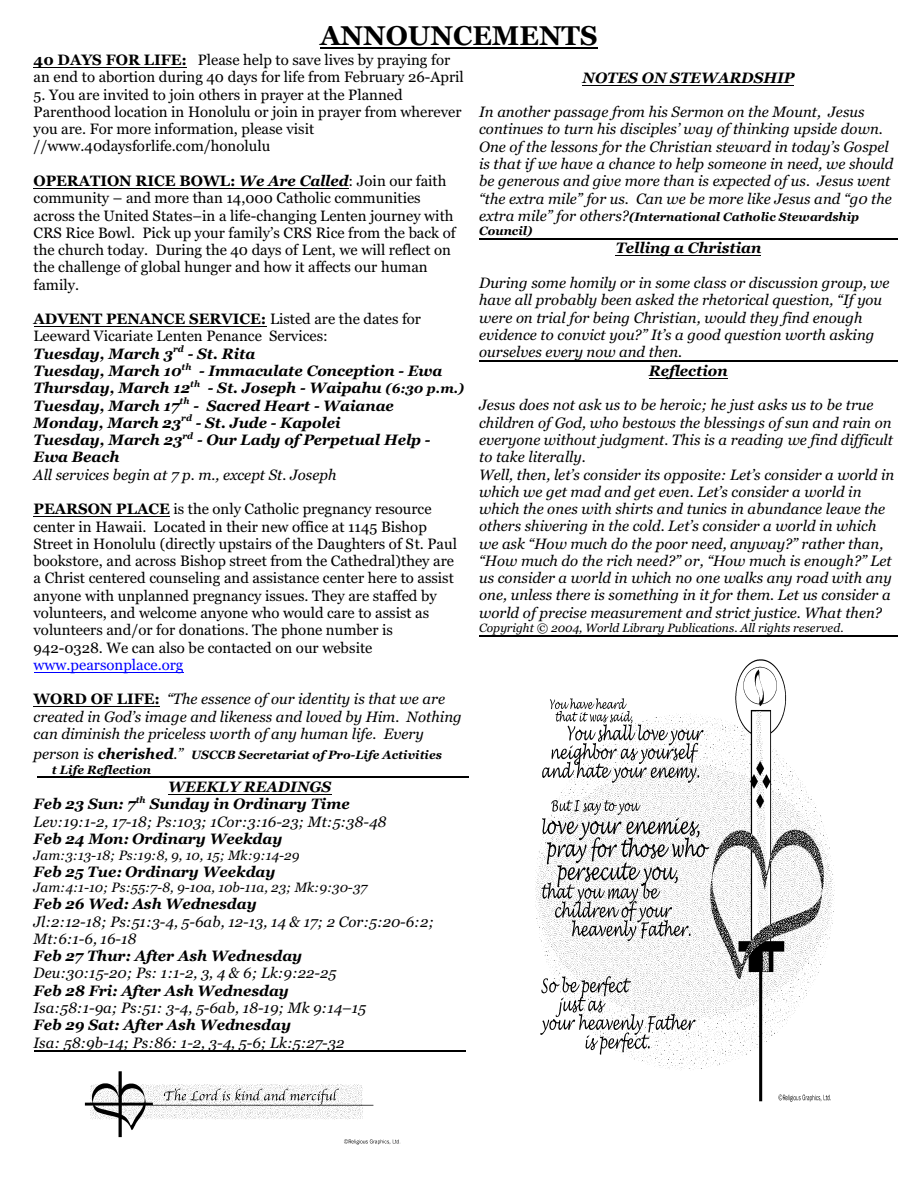
<style>
.page{position:relative;width:918px;height:1188px;background:#fff}
.page>*{position:absolute;margin:0;border:0;box-sizing:border-box;transform-origin:0 0}
.t1{font:700 27px "Georgia";color:#000}
.t2{font:italic 15px/17.2px "Georgia";color:#000}
.t3{font:15px/17.2px "Georgia";color:#000}
.t4{font:italic 700 15px/17.2px "Georgia";color:#000}
.t5{font:15px "Georgia";color:#00f}
.t6{font:italic 13.5px "Georgia";color:#000}
.t7{font:italic 700 12px/15.1px "Georgia";color:#000}
.t8{font:italic 12px "Georgia";color:#000}
.s1{font-weight:700}
.s2{font-weight:700;font-style:italic}
.s3{font-style:normal}
.s4{font-weight:400;font-style:normal}
.s5{font-size:13.5px}
.s6{font-weight:700;font-style:normal}
.s7{font-weight:400;font-size:15px}
.s8{font-size:15px}
</style>
<div class="page">
<img style="left:85px;top:1071px;width:316px;height:73px">
<img style="left:536px;top:659px;width:299px;height:443px">
<hr style="left:320px;top:48px;width:278px;height:1px;background:#000">
<hr style="left:34px;top:67px;width:153px;height:1px;background:#000">
<hr style="left:34px;top:188px;width:315px;height:1px;background:#000">
<hr style="left:34px;top:326px;width:232px;height:1px;background:#000">
<hr style="left:34px;top:516px;width:136px;height:1px;background:#000">
<hr style="left:34px;top:672px;width:149px;height:1px;background:#00f">
<hr style="left:34px;top:706px;width:126px;height:1px;background:#000">
<hr style="left:168px;top:795px;width:163px;height:1px;background:#000">
<hr style="left:583px;top:85px;width:211px;height:1px;background:#000">
<hr style="left:616px;top:256px;width:145px;height:1px;background:#000">
<hr style="left:649px;top:378px;width:79px;height:1px;background:#000">
<hr style="left:37px;top:777px;width:432px;height:1px;background:#000">
<hr style="left:34px;top:1051px;width:431px;height:1px;background:#000">
<hr style="left:479px;top:238px;width:418px;height:1px;background:#000">
<hr style="left:479px;top:360px;width:418px;height:2px;background:#000">
<hr style="left:479px;top:635px;width:418px;height:1px;background:#000">
<h1 class="t1" style="left:320px;top:25px;width:279px">ANNOUNCEMENTS</h1>
<p class="t3" style="left:34px;top:52px;width:432px"><span class="s1">40 DAYS FOR LIFE:</span> Please help to save lives by praying for an end to abortion during 40 days for life from February 26-April</p>
<p class="t3" style="left:34px;top:87px;width:429px">5. You are invited to join others in prayer at the Planned Parenthood location in Honolulu or join in prayer from wherever you are. For more information, please visit //www.40daysforlife.com/honolulu</p>
<p class="t3" style="left:34px;top:173px;width:424px"><span class="s1">OPERATION RICE BOWL:</span> <span class="s2">We Are Called</span>: Join our faith community – and more than 14,000 Catholic communities across the United States–in a life-changing Lenten journey with CRS Rice Bowl. Pick up your family’s CRS Rice from the back of the church today. During the 40 days of Lent, we will reflect on the challenge of global hunger and how it affects our human family.</p>
<p class="t4" style="left:34px;top:312px;width:432px"><span class="s3">ADVENT PENANCE SERVICE:</span> <span class="s4">Listed are the dates for Leeward Vicariate Lenten Penance Services:<br></span>Tuesday, March 3<sup>rd</sup> - St. Rita<br>Tuesday, March 10<sup>th</sup> - Immaculate Conception - Ewa Thursday, March 12<sup>th</sup> - St. Joseph - Waipahu <span class="s5">(6:30 p.m.)<br></span>Tuesday, March 17<sup>th</sup> - Sacred Heart - Waianae Monday, March 23<sup>rd</sup> - St. Jude - Kapolei<br>Tuesday, March 23<sup>rd</sup> - Our Lady of Perpetual Help - Ewa Beach</p>
<p class="t2" style="left:34px;top:467px;width:304px">All services begin at 7 p. m., except St. Joseph</p>
<p class="t3" style="left:34px;top:502px;width:425px"><span class="s1">PEARSON PLACE</span> is the only Catholic pregnancy resource center in Hawaii. Located in their new office at 1145 Bishop Street in Honolulu (directly upstairs of the Daughters of St. Paul bookstore, and across Bishop street from the Cathedral)they are a Christ centered counseling and assistance center here to assist anyone with unplanned pregnancy issues. They are staffed by volunteers, and welcome anyone who would care to assist as volunteers and/or for donations. The phone number is 942-0328. We can also be contacted on our website</p>
<p class="t5" style="left:34px;top:658px;width:151px">www.pearsonplace.org</p>
<p class="t2" style="left:34px;top:692px;width:430px"><span class="s6">WORD OF LIFE:</span> “The essence of our identity is that we are created in God’s image and likeness and loved by Him. Nothing can diminish the priceless worth of any human life. Every</p>
<p class="t7" style="left:52px;top:748px;width:392px;text-indent:-18px"><span class="s7">person is</span> <span class="s8">cherished</span><span class="s7">.”</span> USCCB Secretariat of Pro-Life Activities t Life Reflection</p>
<p class="t2" style="left:34px;top:779px;width:354px;text-indent:134px"><span class="s1">WEEKLY READINGS<br>Feb 23 Sun: 7</span><sup>th</sup> <span class="s1">Sunday in Ordinary Time<br></span>Lev:19:1-2, 17-18; Ps:103; 1Cor:3:16-23; Mt:5:38-48</p>
<p class="t4" style="left:34px;top:831px;width:250px">Feb 24 Mon: Ordinary Weekday</p>
<p class="t6" style="left:34px;top:849px;width:267px">Jam:3:13-18; Ps:19:8, 9, 10, 15; Mk:9:14-29</p>
<p class="t4" style="left:34px;top:864px;width:243px">Feb 25 Tue: Ordinary Weekday</p>
<p class="t6" style="left:34px;top:882px;width:335px">Jam:4:1-10; Ps:55:7-8, 9-10a, 10b-11a, 23; Mk:9:30-37</p>
<p class="t4" style="left:34px;top:897px;width:225px">Feb 26 Wed: Ash Wednesday</p>
<p class="t2" style="left:34px;top:914px;width:402px">Jl:2:12-18; Ps:51:3-4, 5-6ab, 12-13, 14 &amp; 17; 2 Cor:5:20-6:2;<br>Mt:6:1-6, 16-18</p>
<p class="t4" style="left:34px;top:949px;width:270px">Feb 27 Thur: After Ash Wednesday</p>
<p class="t2" style="left:34px;top:966px;width:304px">Deu:30:15-20; Ps: 1:1-2, 3, 4 &amp; 6; Lk:9:22-25</p>
<p class="t4" style="left:34px;top:983px;width:257px">Feb 28 Fri: After Ash Wednesday</p>
<p class="t2" style="left:34px;top:1000px;width:334px">Isa:58:1-9a; Ps:51: 3-4, 5-6ab, 18-19; Mk 9:14–15</p>
<p class="t4" style="left:34px;top:1018px;width:259px">Feb 29 Sat: After Ash Wednesday</p>
<p class="t2" style="left:34px;top:1035px;width:312px">Isa: 58:9b-14; Ps:86: 1-2, 3-4, 5-6; Lk:5:27-32</p>
<p class="t4" style="left:583px;top:70px;width:213px">NOTES ON STEWARDSHIP</p>
<p class="t2" style="left:479px;top:105px;width:416px">In another passage from his Sermon on the Mount, Jesus continues to turn his disciples’ way of thinking upside down.<br>One of the lessons for the Christian steward in today’s Gospel is that if we have a chance to help someone in need, we should be generous and give more than is expected of us. Jesus went “the extra mile” for us. Can we be more like Jesus and “g0 the</p>
<p class="t7" style="left:479px;top:210px;width:381px;line-height:14.5px"><span class="s7">extra mile” for others?</span>(International Catholic Stewardship<br>Council)</p>
<p class="t4" style="left:616px;top:241px;width:147px">Telling a Christian</p>
<p class="t2" style="left:479px;top:275px;width:412px">During some homily or in some class or discussion group, we have all probably been asked the rhetorical question, “If you were on trial for being Christian, would they find enough evidence to convict you?” It’s a good question worth asking ourselves every now and then.</p>
<p class="t4" style="left:649px;top:363px;width:80px">Reflection</p>
<p class="t2" style="left:479px;top:398px;width:417px">Jesus does not ask us to be heroic; he just asks us to be true children of God, who bestows the blessings of sun and rain on everyone without judgment. This is a reading we find difficult to take literally.<br>Well, then, let’s consider its opposite: Let’s consider a world in which we get mad and get even. Let’s consider a world in which the ones with shirts and tunics in abundance leave the others shivering in the cold. Let’s consider a world in which we ask “How much do the poor need, anyway?” rather than, “How much do the rich need?” or, “How much is enough?” Let us consider a world in which no one walks any road with any one, unless there is something in it for them. Let us consider a world of precise measurement and strict justice. What then?</p>
<p class="t8" style="left:479px;top:623px;width:366px">Copyright © 2004, World Library Publications. All rights reserved.</p>
</div>
